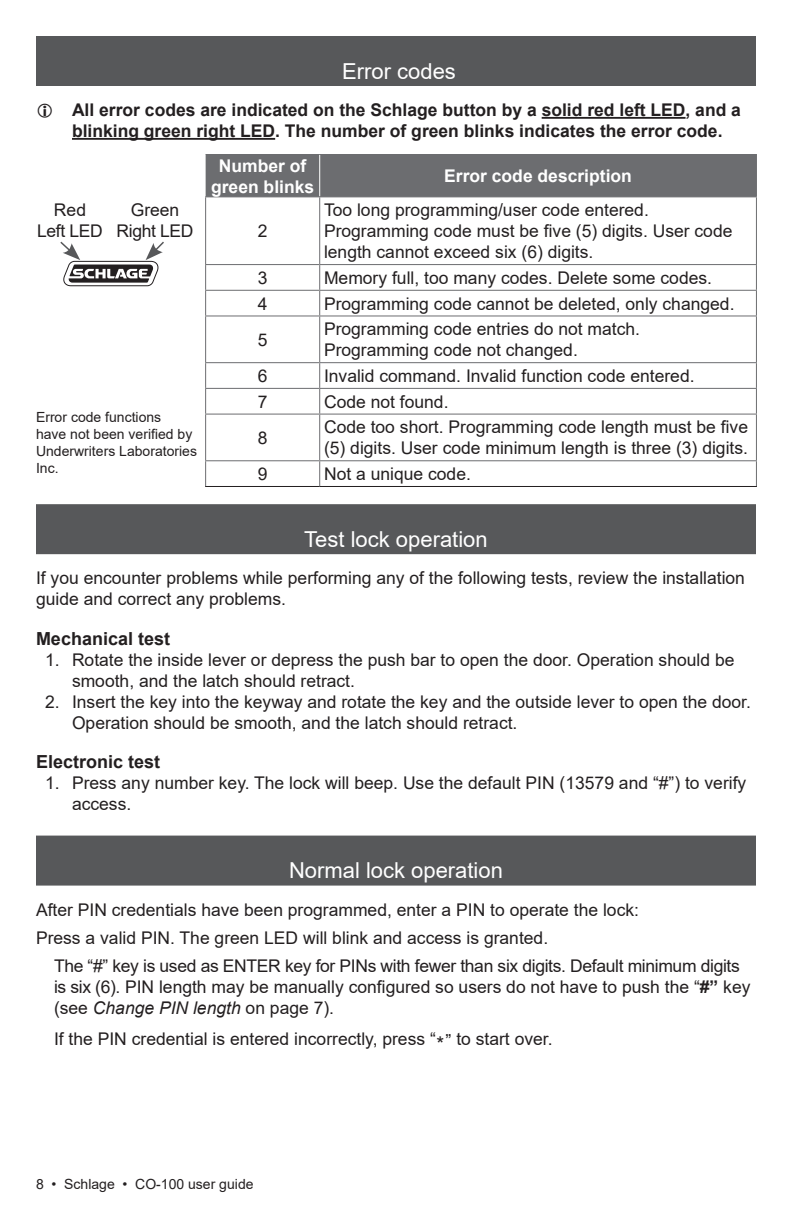
<style>
.page{position:relative;width:792px;height:1224px;background:#fff}
.page>*{position:absolute;margin:0;border:0;box-sizing:border-box;transform-origin:0 0}
.Section_Title{font:22px "Arial";color:#fff}
.Heading_1{font:700 18px "Arial";color:#231f20}
.Table_Body{font:17.6px/21px "Arial";color:#231f20}
.Table_Body-2{font:17.6px/21px "Arial";letter-spacing:-.02em;color:#231f20;text-align:center}
.t1{font:700 17.6px/21px "Arial";color:#231f20}
.Table_Header{font:700 17.6px/21px "Arial";color:#fff;text-align:center}
.Table_Cell_Centered{font:17.6px "Arial";color:#231f20}
.FCC_Paragraphs{font:14px/16.8px "Arial";color:#231f20}
.s1{font-weight:700}
.s2{font-style:italic}
.s3{font-size:20px}
.s4{font-size:18px}
</style>
<div class="page">
<div style="left:36px;top:36px;width:720px;height:50px;background:#57585a"></div>
<hr style="left:542px;top:117px;width:144px;height:2px;background:#231f20">
<hr style="left:72px;top:138px;width:203px;height:2px;background:#231f20">
<div style="left:36px;top:504px;width:720px;height:50px;background:#57585a"></div>
<div style="left:36px;top:836px;width:720px;height:50px;background:#57585a"></div>
<div style="left:206px;top:155px;width:550px;height:41px;background:#6c6d70"></div>
<hr style="left:319px;top:197px;width:1px;height:67px;background:#6c6d70">
<hr style="left:205px;top:264px;width:115px;height:1px;background:#6c6d70">
<hr style="left:320px;top:264px;width:437px;height:1px;background:#6c6d70">
<hr style="left:205px;top:290px;width:115px;height:1px;background:#6c6d70">
<hr style="left:320px;top:290px;width:437px;height:1px;background:#6c6d70">
<svg style="left:319px;top:265px;width:1px;height:50px"></svg>
<hr style="left:205px;top:315px;width:115px;height:1px;background:#6c6d70">
<hr style="left:320px;top:315px;width:437px;height:1px;background:#6c6d70">
<hr style="left:319px;top:316px;width:1px;height:46px;background:#6c6d70">
<hr style="left:205px;top:362px;width:115px;height:1px;background:#6c6d70">
<hr style="left:320px;top:362px;width:437px;height:1px;background:#6c6d70">
<hr style="left:205px;top:388px;width:115px;height:1px;background:#6c6d70">
<hr style="left:320px;top:388px;width:437px;height:1px;background:#6c6d70">
<svg style="left:319px;top:363px;width:1px;height:51px"></svg>
<hr style="left:205px;top:414px;width:115px;height:1px;background:#6c6d70">
<hr style="left:320px;top:414px;width:437px;height:1px;background:#6c6d70">
<hr style="left:319px;top:415px;width:1px;height:45px;background:#6c6d70">
<hr style="left:205px;top:460px;width:115px;height:1px;background:#6c6d70">
<hr style="left:320px;top:460px;width:437px;height:1px;background:#6c6d70">
<svg style="left:319px;top:461px;width:1px;height:25px"></svg>
<hr style="left:756px;top:197px;width:1px;height:67px;background:#6c6d70">
<svg style="left:756px;top:265px;width:1px;height:50px"></svg>
<hr style="left:756px;top:316px;width:1px;height:46px;background:#6c6d70">
<svg style="left:756px;top:363px;width:1px;height:51px"></svg>
<hr style="left:756px;top:415px;width:1px;height:45px;background:#6c6d70">
<svg style="left:756px;top:461px;width:1px;height:25px"></svg>
<hr style="left:205px;top:486px;width:115px;height:1px;background:#231f20">
<hr style="left:320px;top:486px;width:437px;height:1px;background:#231f20">
<hr style="left:319px;top:155px;width:1px;height:41px;background:#fff">
<hr style="left:206px;top:154px;width:114px;height:1px;background:#6c6d70">
<hr style="left:320px;top:154px;width:437px;height:1px;background:#6c6d70">
<hr style="left:756px;top:155px;width:1px;height:41px;background:#6c6d70">
<hr style="left:205px;top:196px;width:115px;height:1px;background:#6c6d70">
<hr style="left:320px;top:196px;width:437px;height:1px;background:#6c6d70">
<hr style="left:205px;top:197px;width:1px;height:67px;background:#6c6d70">
<svg style="left:205px;top:265px;width:1px;height:50px"></svg>
<hr style="left:205px;top:316px;width:1px;height:46px;background:#6c6d70">
<svg style="left:205px;top:363px;width:1px;height:51px"></svg>
<hr style="left:205px;top:415px;width:1px;height:45px;background:#6c6d70">
<svg style="left:205px;top:461px;width:1px;height:25px"></svg>
<svg style="left:60px;top:241px;width:104px;height:45px"></svg>
<p class="Section_Title" style="left:342px;top:56px;width:115px">Error codes</p>
<p class="t1" style="left:72px;top:100px;width:671px">All error codes are indicated on the Schlage button by a solid red left LED, and a blinking green right LED. The number of green blinks indicates the error code.</p>
<p class="Table_Header" style="left:211px;top:155px;width:105px">Number of green blinks</p>
<p class="Table_Header" style="left:444px;top:166px;width:189px">Error code description</p>
<p class="Table_Body-2" style="left:37px;top:199px;width:67px">Red<br>Left LED</p>
<p class="Table_Body-2" style="left:117px;top:199px;width:78px">Green<br>Right LED</p>
<p class="Table_Body" style="left:324px;top:199px;width:410px">Too long programming/user code entered.<br>Programming code must be five (5) digits. User code length cannot exceed six (6) digits.</p>
<p class="Table_Cell_Centered" style="left:258px;top:219px;width:11px">2</p>
<p class="FCC_Paragraphs" style="left:36px;top:409px;width:163px">Error code functions<br>have not been verified by<br>Underwriters Laboratories<br>Inc.</p>
<p class="Table_Cell_Centered" style="left:258px;top:265px;width:11px">3</p>
<p class="Table_Body" style="left:324px;top:267px;width:390px">Memory full, too many codes. Delete some codes.</p>
<p class="Table_Cell_Centered" style="left:258px;top:291px;width:11px">4</p>
<p class="Table_Body" style="left:324px;top:293px;width:412px">Programming code cannot be deleted, only changed.</p>
<p class="Table_Cell_Centered" style="left:258px;top:327px;width:11px">5</p>
<p class="Table_Body" style="left:324px;top:318px;width:318px">Programming code entries do not match.<br>Programming code not changed.</p>
<p class="Table_Cell_Centered" style="left:258px;top:364px;width:11px">6</p>
<p class="Table_Body" style="left:324px;top:365px;width:372px">Invalid command. Invalid function code entered.</p>
<p class="Table_Cell_Centered" style="left:258px;top:389px;width:11px">7</p>
<p class="Table_Body" style="left:324px;top:391px;width:126px">Code not found.</p>
<p class="Table_Cell_Centered" style="left:258px;top:425px;width:11px">8</p>
<p class="Table_Body" style="left:324px;top:417px;width:426px">Code too short. Programming code length must be five (5) digits. User code minimum length is three (3) digits.</p>
<p class="Table_Cell_Centered" style="left:258px;top:462px;width:11px">9</p>
<p class="Table_Body" style="left:324px;top:463px;width:148px">Not a unique code.</p>
<p class="Section_Title" style="left:304px;top:524px;width:185px">Test lock operation</p>
<p class="Table_Body" style="left:36px;top:567px;width:711px">If you encounter problems while performing any of the following tests, review the installation guide and correct any problems.</p>
<p class="Heading_1" style="left:36px;top:626px;width:136px">Mechanical test</p>
<p class="Table_Body" style="left:72px;top:649px;width:664px;text-indent:-27px">1. Rotate the inside lever or depress the push bar to open the door. Operation should be smooth, and the latch should retract.</p>
<p class="Table_Body" style="left:72px;top:691px;width:681px;text-indent:-27px">2. Insert the key into the keyway and rotate the key and the outside lever to open the door.<br>Operation should be smooth, and the latch should retract.</p>
<p class="Heading_1" style="left:36px;top:749px;width:126px">Electronic test</p>
<p class="Table_Body" style="left:72px;top:773px;width:676px;text-indent:-27px">1. Press any number key. The lock will beep. Use the default PIN (13579 and “#”) to verify access.</p>
<p class="Section_Title" style="left:289px;top:856px;width:215px">Normal lock operation</p>
<p class="Table_Body" style="left:36px;top:899px;width:605px">After PIN credentials have been programmed, enter a PIN to operate the lock:</p>
<p class="Table_Body" style="left:36px;top:927px;width:514px">Press a valid PIN. The green LED will blink and access is granted.</p>
<p class="Table_Body-2" style="left:54px;top:955px;width:698px;text-align:left">The “#” key is used as ENTER key for PINs with fewer than six digits. Default minimum digits is six (6). PIN length may be manually configured so users do not have to push the “<span class="s1">#”</span> key (see <span class="s2">Change PIN length</span> on page 7).</p>
<p class="Table_Body" style="left:54px;top:1028px;width:500px">If the PIN credential is entered incorrectly, press “<span class="s3">*</span><span class="s4">”</span> to start over.</p>
<p class="FCC_Paragraphs" style="left:36px;top:1176px;width:219px">8 • Schlage • CO-100 user guide</p>
</div>
